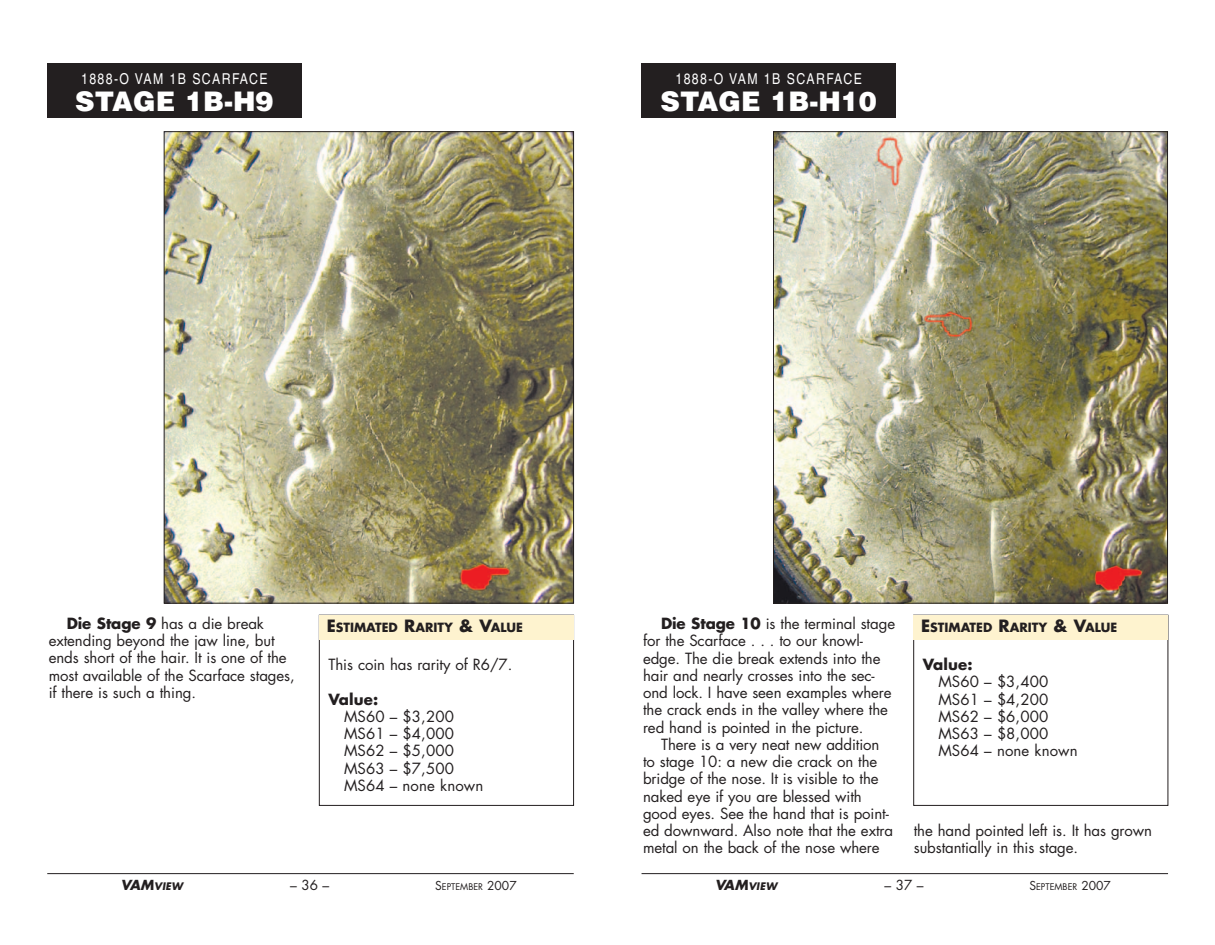
<style>
.page{position:relative;width:1215px;height:945px;background:#fff}
.page>*{position:absolute;margin:0;border:0;box-sizing:border-box;transform-origin:0 0}
.t1{font:900 27px "Helvetica";color:#fff}
.t2{font:15px/17.2px "Futura";letter-spacing:-.005em;color:#231f20}
.t3{font:condensed 15px "Helvetica";letter-spacing:.09em;color:#fff}
.t4{font:700 15px "Futura";letter-spacing:.005em;color:#231f20}
.t5{font:13.5px "Futura";color:#231f20}
.t6{font:700 12.3px "Futura";color:#231f20}
.t7{font:italic 700 10.2px "Futura";letter-spacing:.025em;color:#231f20}
.t8{font:9px "Futura";color:#231f20}
.s1{font-weight:700}
.s2{font-size:16.5px}
.s3{font-size:13.5px}
.s4{font-size:12px}
</style>
<div class="page">
<hr style="left:47px;top:873px;width:527px;height:1px;background:#231f20">
<hr style="left:642px;top:873px;width:526px;height:1px;background:#231f20">
<div style="left:47px;top:63px;width:255px;height:54px;background:#231f20"></div>
<div style="left:319px;top:615px;width:255px;height:191px;border:1px solid #231f20"></div>
<div style="left:319px;top:615px;width:255px;height:25px;background:#fef3cf"></div>
<img style="left:166px;top:133px;width:406px;height:468px">
<div style="left:642px;top:63px;width:254px;height:54px;background:#231f20"></div>
<div style="left:914px;top:615px;width:254px;height:191px;border:1px solid #231f20"></div>
<div style="left:914px;top:615px;width:254px;height:25px;background:#fef3cf"></div>
<img style="left:775px;top:133px;width:391px;height:468px">
<p class="t3" style="left:81px;top:74px;width:188px">1888-O VAM 1B SCARFACE</p>
<h1 class="t1" style="left:75px;top:86px;width:200px">STAGE 1B-H9</h1>
<p class="t3" style="left:676px;top:74px;width:188px">1888-O VAM 1B SCARFACE</p>
<h1 class="t1" style="left:661px;top:86px;width:218px">STAGE 1B-H10</h1>
<p class="t2" style="left:49px;top:616px;width:248px;text-indent:18px"><span class="s1">Die Stage 9</span> has a die break extending beyond the jaw line, but ends short of the hair. It is one of the most available of the Scarface stages, if there is such a thing.</p>
<p class="t6" style="left:327px;top:622px;width:198px"><span class="s2">E</span>STIMATED <span class="s2">R</span>ARITY <span class="s2">&amp; V</span>ALUE</p>
<p class="t2" style="left:643px;top:616px;width:254px;text-indent:18px"><span class="s1">Die Stage 10</span> is the terminal stage for the Scarface . . . to our knowl&shy;edge. The die break extends into the hair and nearly crosses into the sec&shy;ond lock. I have seen examples where the crack ends in the valley where the red hand is pointed in the picture.</p>
<p class="t2" style="left:643px;top:737px;width:252px;text-indent:18px">There is a very neat new addition to stage 10: a new die crack on the bridge of the nose. It is visible to the naked eye if you are blessed with good eyes. See the hand that is point&shy;ed downward. Also note that the extra metal on the back of the nose where</p>
<p class="t2" style="left:329px;top:657px;width:185px">This coin has rarity of R6/7.</p>
<p class="t4" style="left:329px;top:692px;width:51px">Value:</p>
<p class="t2" style="left:344px;top:709px;width:141px">MS60 – $3,200<br>MS61 – $4,000<br>MS62 – $5,000<br>MS63 – $7,500<br>MS64 – none known</p>
<p class="t6" style="left:921px;top:622px;width:198px"><span class="s2">E</span>STIMATED <span class="s2">R</span>ARITY <span class="s2">&amp; V</span>ALUE</p>
<p class="t4" style="left:923px;top:658px;width:51px">Value:</p>
<p class="t2" style="left:938px;top:675px;width:141px">MS60 – $3,400<br>MS61 – $4,200<br>MS62 – $6,000<br>MS63 – $8,000<br>MS64 – none known</p>
<p class="t2" style="left:914px;top:823px;width:240px">the hand pointed left is. It has grown substantially in this stage.</p>
<p class="t7" style="left:121px;top:882px;width:63px"><span class="s3">VAM</span>VIEW</p>
<p class="t5" style="left:290px;top:879px;width:41px">– 36 –</p>
<p class="t8" style="left:435px;top:883px;width:83px"><span class="s4">S</span>EPTEMBER <span class="s4">2007</span></p>
<p class="t7" style="left:715px;top:882px;width:63px"><span class="s3">VAM</span>VIEW</p>
<p class="t5" style="left:884px;top:879px;width:41px">– 37 –</p>
<p class="t8" style="left:1029px;top:883px;width:83px"><span class="s4">S</span>EPTEMBER <span class="s4">2007</span></p>
</div>
